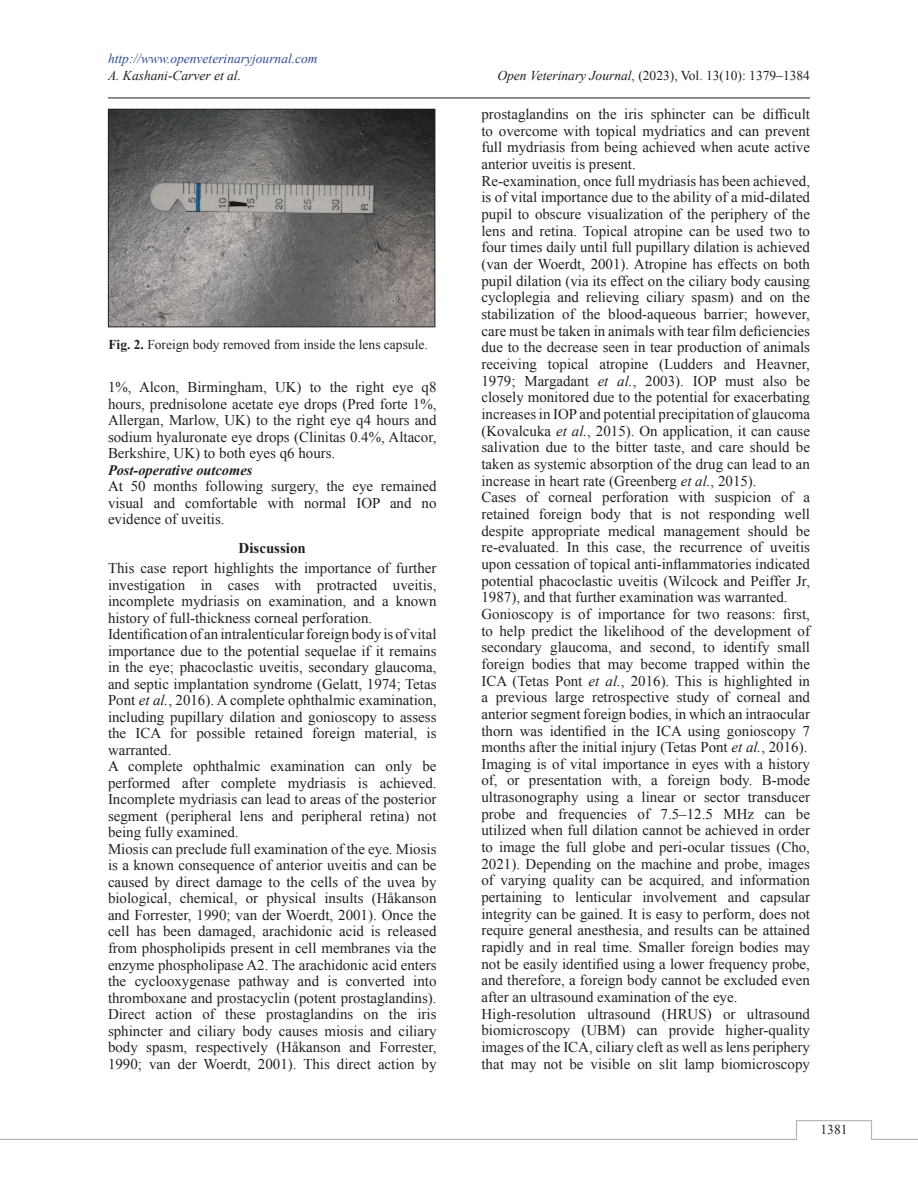
<style>
.page{position:relative;width:918px;height:1188px;background:#fff}
.page>*{position:absolute;margin:0;border:0;box-sizing:border-box;transform-origin:0 0}
.Para{font:15px/16.6px "Times New Roman";color:#231f20;text-align:justify}
.A_Head{font:700 15px "Times New Roman";color:#231f20}
.B_Head{font:italic 700 14.4px "Times New Roman";color:#231f20}
.Fig_Caption{font:13.5px "Times New Roman";color:#231f20}
.t1{font:italic 13.5px "Times New Roman";color:#304d94}
.t2{font:italic 13.5px "Times New Roman";color:#231f20}
.s1{font-style:italic}
.s2{font-weight:700}
</style>
<div class="page">
<hr style="left:108px;top:98px;width:702px;height:1px;background:#231f20">
<svg style="left:0;top:1120px;width:918px;height:20px"></svg>
<img style="left:110px;top:111px;width:323px;height:214px">
<div style="left:108px;top:109px;width:327px;height:218px;border:1px solid #231f20"></div>
<p class="t1" style="left:108px;top:50px;width:211px">http://www.openveterinaryjournal.com</p>
<p class="t2" style="left:108px;top:66px;width:135px">A. Kashani-Carver et al.</p>
<p class="Fig_Caption" style="left:497px;top:66px;width:314px"><span class="s1">Open Veterinary Journal</span>, (2023), Vol. 13(10): 1379–1384</p>
<p class="Fig_Caption" style="left:108px;top:335px;width:321px"><span class="s2">Fig. 2.</span> Foreign body removed from inside the lens capsule.</p>
<p class="Para" style="left:108px;top:379px;width:330px">1%, Alcon, Birmingham, UK) to the right eye q8 hours, prednisolone acetate eye drops (Pred forte 1%, Allergan, Marlow, UK) to the right eye q4 hours and sodium hyaluronate eye drops (Clinitas 0.4%, Altacor, Berkshire, UK) to both eyes q6 hours.</p>
<p class="B_Head" style="left:108px;top:460px;width:146px">Post-operative outcomes</p>
<p class="Para" style="left:108px;top:478px;width:330px">At 50 months following surgery, the eye remained visual and comfortable with normal IOP and no evidence of uveitis.</p>
<p class="A_Head" style="left:239px;top:537px;width:69px">Discussion</p>
<p class="Para" style="left:108px;top:560px;width:330px">This case report highlights the importance of further investigation in cases with protracted uveitis, incomplete mydriasis on examination, and a known history of full-thickness corneal perforation.</p>
<p class="Para" style="left:108px;top:626px;width:330px">Identification of an intralenticular foreign body is of vital importance due to the potential sequelae if it remains in the eye; phacoclastic uveitis, secondary glaucoma, and septic implantation syndrome (Gelatt, 1974; Tetas Pont <span class="s1">et al.</span>, 2016). A complete ophthalmic examination, including pupillary dilation and gonioscopy to assess the ICA for possible retained foreign material, is warranted.</p>
<p class="Para" style="left:108px;top:758px;width:330px">A complete ophthalmic examination can only be performed after complete mydriasis is achieved.<br>Incomplete mydriasis can lead to areas of the posterior segment (peripheral lens and peripheral retina) not being fully examined.</p>
<p class="Para" style="left:108px;top:840px;width:330px">Miosis can preclude full examination of the eye. Miosis is a known consequence of anterior uveitis and can be caused by direct damage to the cells of the uvea by biological, chemical, or physical insults (Håkanson and Forrester, 1990; van der Woerdt, 2001). Once the cell has been damaged, arachidonic acid is released from phospholipids present in cell membranes via the enzyme phospholipase A2. The arachidonic acid enters the cyclooxygenase pathway and is converted into thromboxane and prostacyclin (potent prostaglandins).<br>Direct action of these prostaglandins on the iris sphincter and ciliary body causes miosis and ciliary body spasm, respectively (Håkanson and Forrester, 1990; van der Woerdt, 2001). This direct action by</p>
<p class="Para" style="left:482px;top:106px;width:330px">prostaglandins on the iris sphincter can be difficult to overcome with topical mydriatics and can prevent full mydriasis from being achieved when acute active anterior uveitis is present.</p>
<p class="Para" style="left:482px;top:172px;width:330px">Re-examination, once full mydriasis has been achieved, is of vital importance due to the ability of a mid-dilated pupil to obscure visualization of the periphery of the lens and retina. Topical atropine can be used two to four times daily until full pupillary dilation is achieved (van der Woerdt, 2001). Atropine has effects on both pupil dilation (via its effect on the ciliary body causing cycloplegia and relieving ciliary spasm) and on the stabilization of the blood-aqueous barrier; however, care must be taken in animals with tear film deficiencies due to the decrease seen in tear production of animals receiving topical atropine (Ludders and Heavner, 1979; Margadant <span class="s1">et al.</span>, 2003). IOP must also be closely monitored due to the potential for exacerbating increases in IOP and potential precipitation of glaucoma (Kovalcuka <span class="s1">et al.</span>, 2015). On application, it can cause salivation due to the bitter taste, and care should be taken as systemic absorption of the drug can lead to an increase in heart rate (Greenberg <span class="s1">et al.</span>, 2015).</p>
<p class="Para" style="left:482px;top:489px;width:330px">Cases of corneal perforation with suspicion of a retained foreign body that is not responding well despite appropriate medical management should be re-evaluated. In this case, the recurrence of uveitis upon cessation of topical anti-inflammatories indicated potential phacoclastic uveitis (Wilcock and Peiffer Jr, 1987), and that further examination was warranted.</p>
<p class="Para" style="left:482px;top:605px;width:330px">Gonioscopy is of importance for two reasons: first, to help predict the likelihood of the development of secondary glaucoma, and second, to identify small foreign bodies that may become trapped within the ICA (Tetas Pont <span class="s1">et al.</span>, 2016). This is highlighted in a previous large retrospective study of corneal and anterior segment foreign bodies, in which an intraocular thorn was identified in the ICA using gonioscopy 7 months after the initial injury (Tetas Pont <span class="s1">et al.</span>, 2016).</p>
<p class="Para" style="left:482px;top:755px;width:330px">Imaging is of vital importance in eyes with a history of, or presentation with, a foreign body. B-mode ultrasonography using a linear or sector transducer probe and frequencies of 7.5–12.5 MHz can be utilized when full dilation cannot be achieved in order to image the full globe and peri-ocular tissues (Cho, 2021). Depending on the machine and probe, images of varying quality can be acquired, and information pertaining to lenticular involvement and capsular integrity can be gained. It is easy to perform, does not require general anesthesia, and results can be attained rapidly and in real time. Smaller foreign bodies may not be easily identified using a lower frequency probe, and therefore, a foreign body cannot be excluded even after an ultrasound examination of the eye.</p>
<p class="Para" style="left:482px;top:1005px;width:330px">High-resolution ultrasound (HRUS) or ultrasound biomicroscopy (UBM) can provide higher-quality images of the ICA, ciliary cleft as well as lens periphery that may not be visible on slit lamp biomicroscopy</p>
<p class="Fig_Caption" style="left:820px;top:1121px;width:28px">1381</p>
</div>
